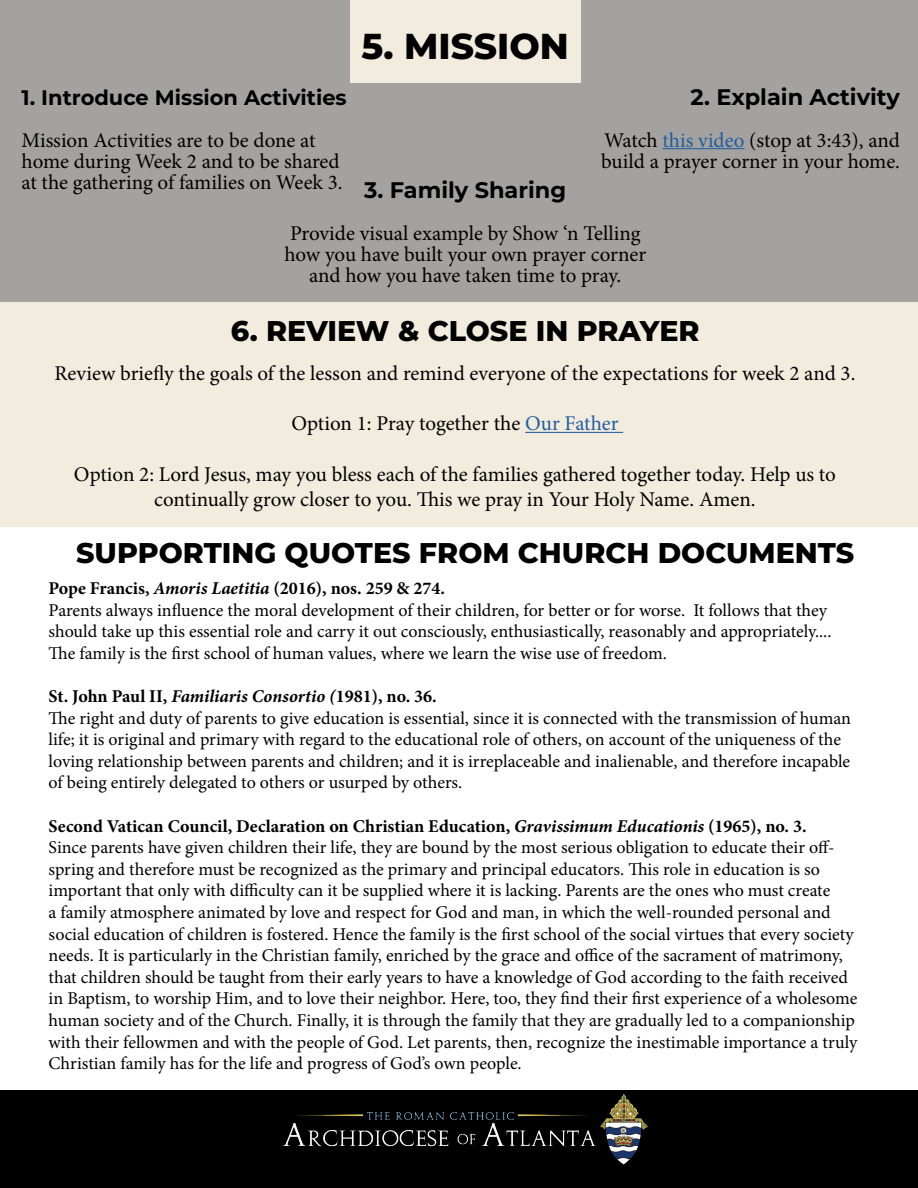
<style>
.page{position:relative;width:918px;height:1188px;background:#fff}
.page>*{position:absolute;margin:0;border:0;box-sizing:border-box;transform-origin:0 0}
.t1{font:800 36px "Montserrat";color:#000}
.t2{font:800 28.5px "Montserrat";color:#000}
.t3{font:700 22.5px "Montserrat";color:#000}
.t4{font:21px/21px "Minion Pro";letter-spacing:-.005em;color:#000}
.t5{font:700 21px "Montserrat";color:#000}
.t6{font:18px/21.6px "Minion Pro";color:#000}
.s1{color:#215e9e}
.s2{font-weight:700}
.s3{font-weight:700;font-style:italic}
</style>
<div class="page">
<div style="left:0;top:230px;width:918px;height:297px;background:#f2ecdf"></div>
<div style="left:0;top:1091px;width:918px;height:97px;background:#000"></div>
<img style="left:283px;top:1094px;width:365px;height:70px">
<div style="left:0;top:0;width:918px;height:302px;background:#a4a2a0"></div>
<div style="left:350px;top:0;width:230px;height:83px;background:#f2ecdf"></div>
<hr style="left:662px;top:148px;width:82px;height:1px;background:#215e9e">
<hr style="left:525px;top:432px;width:98px;height:1px;background:#215e9e">
<h1 class="t1" style="left:362px;top:20px;width:209px">5. MISSION</h1>
<p class="t3" style="left:691px;top:80px;width:211px">2. Explain Activity</p>
<p class="t4" style="left:601px;top:129px;width:300px">Watch <span class="s1">this video</span> (stop at 3:43), and build a prayer corner in your home.</p>
<p class="t5" style="left:22px;top:82px;width:327px">1. Introduce Mission Activities</p>
<p class="t4" style="left:22px;top:129px;width:322px">Mission Activities are to be done at home during Week 2 and to be shared at the gathering of families on Week 3.</p>
<p class="t3" style="left:364px;top:174px;width:204px">3. Family Sharing</p>
<p class="t4" style="left:284px;top:223px;width:363px;text-align:center">Provide visual example by Show ‘n Telling how you have built your own prayer corner and how you have taken time to pray.</p>
<h2 class="t2" style="left:231px;top:310px;width:470px">6. REVIEW &amp; CLOSE IN PRAYER</h2>
<p class="t4" style="left:54px;top:363px;width:803px">Review briefly the goals of the lesson and remind everyone of the expectations for week 2 and 3.</p>
<p class="t4" style="left:291px;top:413px;width:329px">Option 1: Pray together the <span class="s1">Our Father</span></p>
<p class="t4" style="left:74px;top:461px;width:764px;line-height:25.2px;text-align:center">Option 2: Lord Jesus, may you bless each of the families gathered together today. Help us to continually grow closer to you. This we pray in Your Holy Name. Amen.</p>
<h2 class="t2" style="left:76px;top:532px;width:780px">SUPPORTING QUOTES FROM CHURCH DOCUMENTS</h2>
<p class="t6" style="left:49px;top:578px;width:784px"><span class="s2">Pope Francis,</span> <span class="s3">Amoris Laetitia</span> <span class="s2">(2016), nos. 259 &amp; 274.<br></span>Parents always influence the moral development of their children, for better or for worse. It follows that they should take up this essential role and carry it out consciously, enthusiastically, reasonably and appropriately....<br>The family is the first school of human values, where we learn the wise use of freedom.</p>
<p class="t6" style="left:49px;top:686px;width:804px"><span class="s2">St. John Paul II,</span> <span class="s3">Familiaris Consortio (</span><span class="s2">1981), no. 36.<br></span>The right and duty of parents to give education is essential, since it is connected with the transmission of human life; it is original and primary with regard to the educational role of others, on account of the uniqueness of the loving relationship between parents and children; and it is irreplaceable and inalienable, and therefore incapable of being entirely delegated to others or usurped by others.</p>
<p class="t6" style="left:49px;top:815px;width:810px"><span class="s2">Second Vatican Council, Declaration on Christian Education,</span> <span class="s3">Gravissimum Educationis</span> <span class="s2">(1965), no. 3.<br></span>Since parents have given children their life, they are bound by the most serious obligation to educate their off&shy;spring and therefore must be recognized as the primary and principal educators. This role in education is so important that only with difficulty can it be supplied where it is lacking. Parents are the ones who must create<br>a family atmosphere animated by love and respect for God and man, in which the well-rounded personal and social education of children is fostered. Hence the family is the first school of the social virtues that every society needs. It is particularly in the Christian family, enriched by the grace and office of the sacrament of matrimony, that children should be taught from their early years to have a knowledge of God according to the faith received in Baptism, to worship Him, and to love their neighbor. Here, too, they find their first experience of a wholesome human society and of the Church. Finally, it is through the family that they are gradually led to a companionship with their fellowmen and with the people of God. Let parents, then, recognize the inestimable importance a truly Christian family has for the life and progress of God’s own people.</p>
</div>
